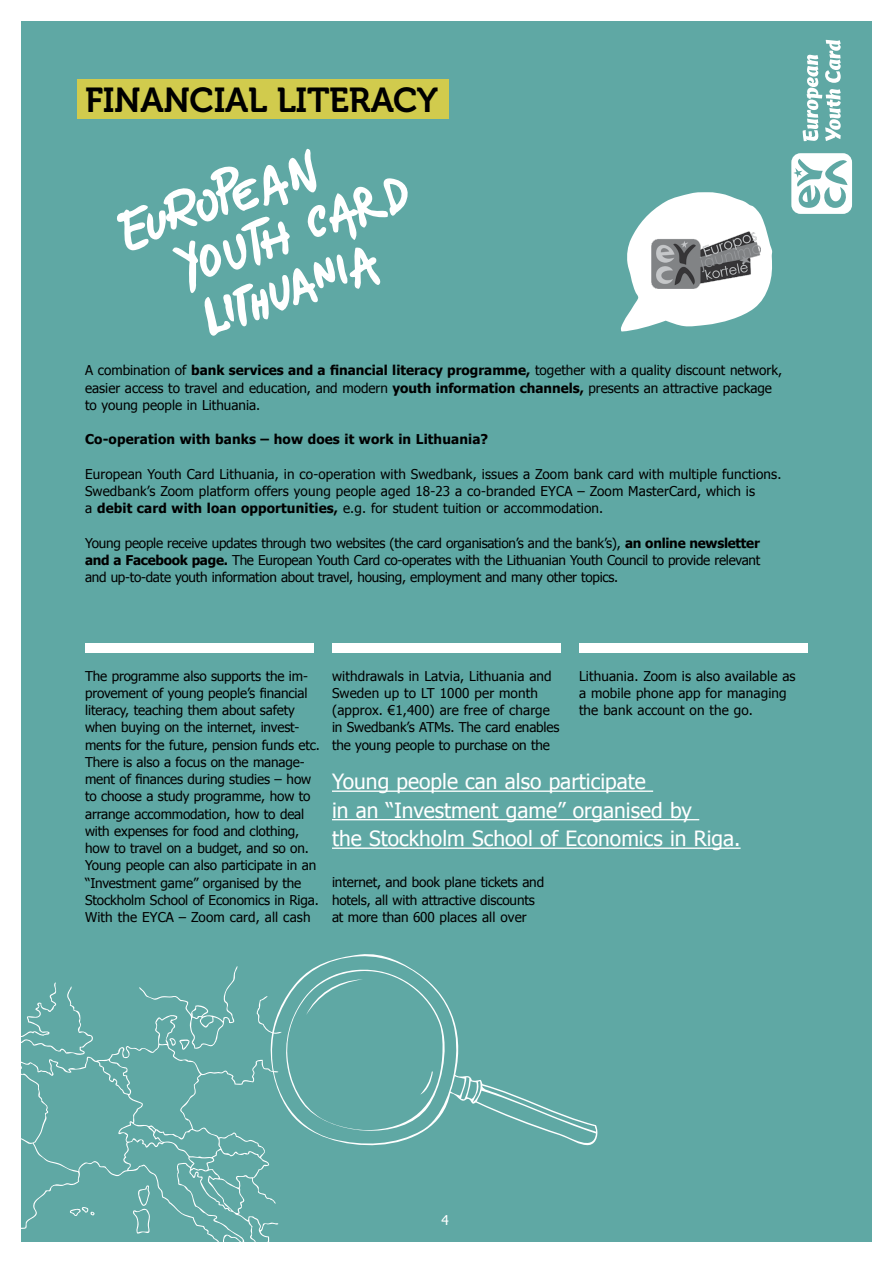
<style>
.page{position:relative;width:893px;height:1263px;background:#fff}
.page>*{position:absolute;margin:0;border:0;box-sizing:border-box;transform-origin:0 0}
.t1{font:34.5px "Museo 700";letter-spacing:-.01em;color:#000}
.t2{font:21px/28.5px "Tahoma";color:#fff}
.t3{font:13.5px/17.2px "Tahoma";letter-spacing:-.01em;color:#000}
.t4{font:13.5px/17.2px "Tahoma";letter-spacing:.01em;color:#000}
.t5{font:700 13.5px "Tahoma";letter-spacing:.01em;color:#000}
.t6{font:13.5px "Tahoma";color:#fff}
.s1{font-weight:700}
</style>
<div class="page">
<div style="left:22px;top:22px;width:850px;height:1220px;background:#5fa8a4"></div>
<div style="left:78px;top:79px;width:371px;height:40px;background:#d1cb4d"></div>
<svg style="left:791px;top:40px;width:61px;height:174px"></svg>
<svg style="left:620px;top:192px;width:152px;height:139px"></svg>
<div style="left:85px;top:643px;width:229px;height:9px;background:#fff"></div>
<div style="left:332px;top:643px;width:229px;height:9px;background:#fff"></div>
<div style="left:579px;top:643px;width:229px;height:9px;background:#fff"></div>
<hr style="left:332px;top:790px;width:321px;height:2px;background:#fff">
<hr style="left:332px;top:819px;width:367px;height:1px;background:#fff">
<hr style="left:332px;top:847px;width:409px;height:2px;background:#fff">
<img style="left:651px;top:231px;width:109px;height:57px">
<svg style="left:318px;top:954px;width:280px;height:192px"></svg>
<svg style="left:21px;top:982px;width:59px;height:31px"></svg>
<svg style="left:257px;top:966px;width:193px;height:177px"></svg>
<svg style="left:21px;top:1013px;width:257px;height:229px"></svg>
<svg style="left:139px;top:966px;width:99px;height:84px"></svg>
<svg style="left:132px;top:1184px;width:18px;height:50px"></svg>
<svg style="left:70px;top:1206px;width:28px;height:10px"></svg>
<svg style="left:117px;top:149px;width:291px;height:187px"></svg>
<h1 class="t1" style="left:85px;top:81px;width:355px">FINANCIAL LITERACY</h1>
<p class="t3" style="left:85px;top:361px;width:699px">A combination of <span class="s1">bank services and a financial literacy programme,</span> together with a quality discount network, easier access to travel and education, and modern <span class="s1">youth information channels,</span> presents an attractive package to young people in Lithuania.</p>
<p class="t5" style="left:85px;top:430px;width:405px">Co-operation with banks – how does it work in Lithuania?</p>
<p class="t4" style="left:85px;top:465px;width:698px">European Youth Card Lithuania, in co-operation with Swedbank, issues a Zoom bank card with multiple functions.<br>Swedbank’s Zoom platform offers young people aged 18-23 a co-branded EYCA – Zoom MasterCard, which is<br>a <span class="s1">debit card with loan opportunities,</span> e.g. for student tuition or accommodation.</p>
<p class="t3" style="left:85px;top:534px;width:677px;text-align:justify">Young people receive updates through two websites (the card organisation’s and the bank’s), <span class="s1">an online newsletter and a Facebook page.</span> The European Youth Card co-operates with the Lithuanian Youth Council to provide relevant and up-to-date youth information about travel, housing, employment and many other topics.</p>
<p class="t3" style="left:85px;top:666px;width:236px">The programme also supports the im&shy;provement of young people’s financial literacy, teaching them about safety when buying on the internet, invest&shy;ments for the future, pension funds etc.<br>There is also a focus on the manage&shy;ment of finances during studies – how to choose a study programme, how to arrange accommodation, how to deal with expenses for food and clothing, how to travel on a budget, and so on.<br>Young people can also participate in an “Investment game” organised by the Stockholm School of Economics in Riga.<br>With the EYCA – Zoom card, all cash</p>
<p class="t3" style="left:332px;top:666px;width:229px">withdrawals in Latvia, Lithuania and Sweden up to LT 1000 per month (approx. €1,400) are free of charge in Swedbank’s ATMs. The card enables the young people to purchase on the</p>
<p class="t4" style="left:579px;top:666px;width:218px">Lithuania. Zoom is also available as a mobile phone app for managing the bank account on the go.</p>
<h2 class="t2" style="left:332px;top:767px;width:410px">Young people can also participate<br>in an “Investment game” organised by<br>the Stockholm School of Economics in Riga.</h2>
<p class="t3" style="left:332px;top:873px;width:214px">internet, and book plane tickets and hotels, all with attractive discounts at more than 600 places all over</p>
<p class="t6" style="left:441px;top:1211px;width:9px">4</p>
</div>
